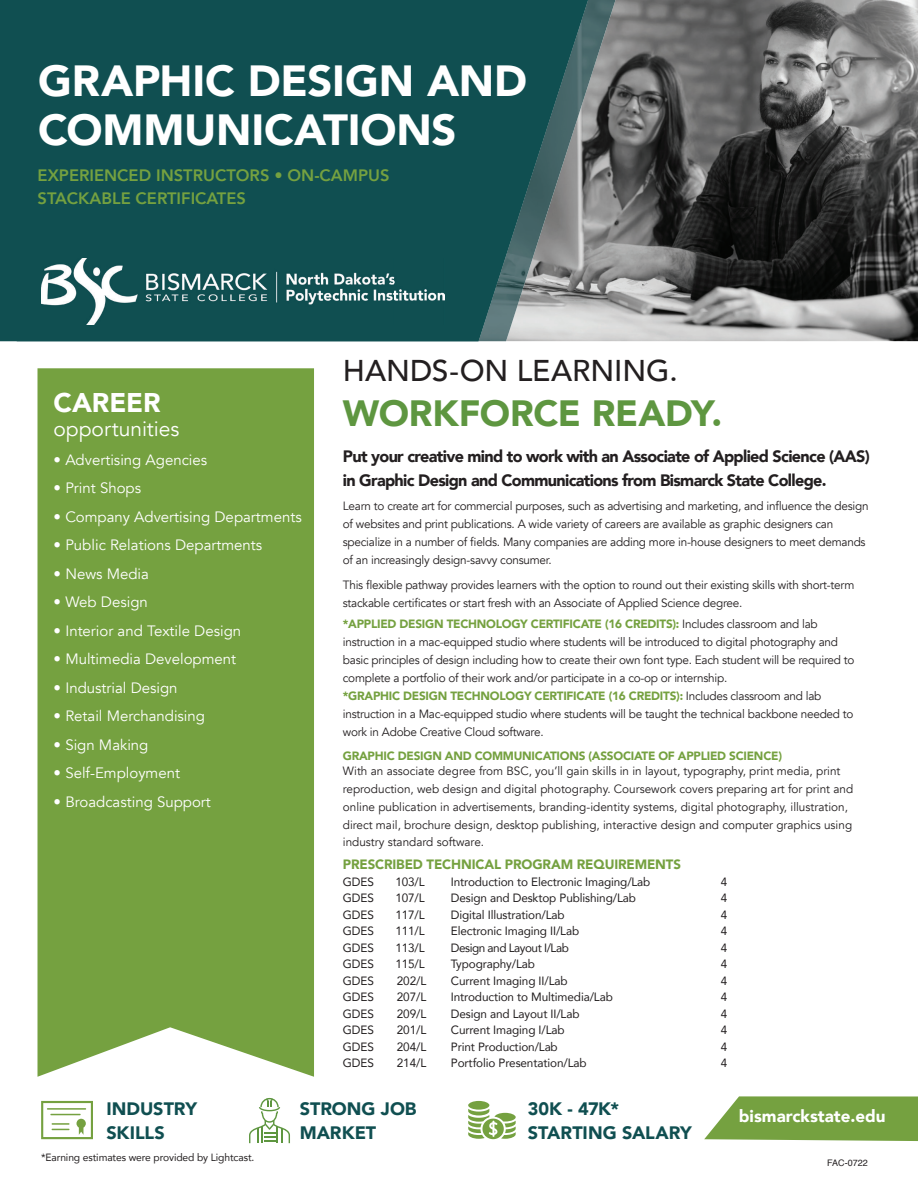
<style>
.page{position:relative;width:918px;height:1188px;background:#fff}
.page>*{position:absolute;margin:0;border:0;box-sizing:border-box;transform-origin:0 0}
.t1{font:900 43.5px/48.3px "Avenir";letter-spacing:-.005em;color:#fff}
.t2{font:900 36.45px "Avenir";letter-spacing:-.005em;color:#5e9640}
.t3{font:500 30px "Avenir";letter-spacing:-.005em;color:#231f20}
.t4{font:900 27px "Avenir";letter-spacing:-.005em;color:#fff}
.t5{font:21px "Avenir";color:#fff}
.t6{font:900 18px/24px "Avenir";color:#104f51}
.t7{font:900 16.95px "Avenir";color:#fff}
.t8{font:900 16.5px/24px "Avenir";letter-spacing:-.04em;color:#231f20}
.t9{font:800 16.5px/23.2px "Avenir";color:#75a140}
.t10{font:15px "Avenir";color:#fff}
.t11{font:900 13.5px "Avenir";letter-spacing:-.01em;color:#75a140}
.t12{font:12px/18px "Avenir";letter-spacing:-.02em;color:#231f20}
.t13{font:12px "Avenir";letter-spacing:-.01em;color:#231f20}
.t14{font:12px/18px "Avenir";color:#231f20}
.t15{font:900 12px "Avenir";letter-spacing:-.02em;color:#75a140}
.t16{font:12px "Avenir";letter-spacing:-.04em;color:#231f20}
.t17{font:10.5px "Avenir";letter-spacing:-.01em;color:#231f20}
.t18{font:9px "Helvetica";color:#231f20}
.s1{font-weight:900;color:#75a140}
</style>
<div class="page">
<div style="left:38px;top:368px;width:276px;height:709px;background:#75a140"></div>
<img style="left:616px;top:0;width:302px;height:341px">
<svg style="left:478px;top:341px;width:28px;height:1px"></svg>
<img style="left:588px;top:0;width:28px;height:341px">
<svg style="left:5px;top:0;width:583px;height:341px;background:#1b5557"></svg>
<img style="left:41px;top:258px;width:404px;height:67px">
<svg style="left:468px;top:1101px;width:48px;height:38px"></svg>
<svg style="left:704px;top:1096px;width:214px;height:45px;background:#84ab54"></svg>
<svg style="left:249px;top:1098px;width:41px;height:45px"></svg>
<svg style="left:41px;top:1101px;width:52px;height:38px"></svg>
<h1 class="t1" style="left:38px;top:56px;width:491px">GRAPHIC DESIGN AND<br>COMMUNICATIONS</h1>
<h3 class="t9" style="left:38px;top:163px;width:353px">EXPERIENCED INSTRUCTORS • ON-CAMPUS<br>STACKABLE CERTIFICATES</h3>
<h3 class="t4" style="left:53px;top:380px;width:109px">CAREER</h3>
<h3 class="t5" style="left:53px;top:416px;width:127px">opportunities</h3>
<p class="t10" style="left:53px;top:451px;width:155px">• Advertising Agencies</p>
<p class="t10" style="left:53px;top:479px;width:89px">• Print Shops</p>
<p class="t10" style="left:53px;top:508px;width:250px">• Company Advertising Departments</p>
<p class="t10" style="left:53px;top:536px;width:210px">• Public Relations Departments</p>
<p class="t10" style="left:53px;top:565px;width:97px">• News Media</p>
<p class="t10" style="left:53px;top:593px;width:96px">• Web Design</p>
<p class="t10" style="left:53px;top:622px;width:189px">• Interior and Textile Design</p>
<p class="t10" style="left:53px;top:650px;width:184px">• Multimedia Development</p>
<p class="t10" style="left:53px;top:679px;width:126px">• Industrial Design</p>
<p class="t10" style="left:53px;top:707px;width:153px">• Retail Merchandising</p>
<p class="t10" style="left:53px;top:736px;width:97px">• Sign Making</p>
<p class="t10" style="left:53px;top:764px;width:128px">• Self-Employment</p>
<p class="t10" style="left:53px;top:793px;width:159px">• Broadcasting Support</p>
<h3 class="t3" style="left:343px;top:345px;width:336px">HANDS-ON LEARNING.</h3>
<h2 class="t2" style="left:343px;top:382px;width:381px">WORKFORCE READY.</h2>
<h3 class="t8" style="left:343px;top:444px;width:529px">Put your creative mind to work with an Associate of Applied Science (AAS) in Graphic Design and Communications from Bismarck State College.</h3>
<p class="t12" style="left:343px;top:497px;width:527px">Learn to create art for commercial purposes, such as advertising and marketing, and influence the design of websites and print publications. A wide variety of careers are available as graphic designers can specialize in a number of fields. Many companies are adding more in-house designers to meet demands of an increasingly design-savvy consumer.</p>
<p class="t12" style="left:343px;top:576px;width:513px">This flexible pathway provides learners with the option to round out their existing skills with short-term stackable certificates or start fresh with an Associate of Applied Science degree.</p>
<p class="t12" style="left:343px;top:615px;width:513px"><span class="s1">*APPLIED DESIGN TECHNOLOGY CERTIFICATE (16 CREDITS):</span> Includes classroom and lab instruction in a mac-equipped studio where students will be introduced to digital photography and basic principles of design including how to create their own font type. Each student will be required to complete a portfolio of their work and/or participate in a co-op or internship.<br><span class="s1">*GRAPHIC DESIGN TECHNOLOGY CERTIFICATE (16 CREDITS):</span> Includes classroom and lab instruction in a Mac-equipped studio where students will be taught the technical backbone needed to work in Adobe Creative Cloud software.</p>
<p class="t15" style="left:343px;top:746px;width:441px">GRAPHIC DESIGN AND COMMUNICATIONS (ASSOCIATE OF APPLIED SCIENCE)</p>
<p class="t14" style="left:343px;top:762px;width:512px">With an associate degree from BSC, you’ll gain skills in in layout, typography, print media, print reproduction, web design and digital photography. Coursework covers preparing art for print and online publication in advertisements, branding-identity systems, digital photography, illustration, direct mail, brochure design, desktop publishing, interactive design and computer graphics using</p>
<p class="t14" style="left:343px;top:833px;width:143px">industry standard software.</p>
<p class="t11" style="left:343px;top:853px;width:340px">PRESCRIBED TECHNICAL PROGRAM REQUIREMENTS</p>
<p class="t13" style="left:343px;top:872px;width:33px">GDES</p>
<p class="t13" style="left:395px;top:872px;width:31px">103/L</p>
<p class="t13" style="left:451px;top:872px;width:201px">Introduction to Electronic Imaging/Lab</p>
<p class="t13" style="left:721px;top:872px;width:8px">4</p>
<p class="t13" style="left:343px;top:888px;width:33px">GDES</p>
<p class="t13" style="left:395px;top:888px;width:31px">107/L</p>
<p class="t13" style="left:451px;top:888px;width:187px">Design and Desktop Publishing/Lab</p>
<p class="t13" style="left:721px;top:888px;width:8px">4</p>
<p class="t13" style="left:343px;top:905px;width:33px">GDES</p>
<p class="t13" style="left:395px;top:905px;width:31px">117/L</p>
<p class="t13" style="left:451px;top:905px;width:115px">Digital Illustration/Lab</p>
<p class="t13" style="left:721px;top:905px;width:8px">4</p>
<p class="t13" style="left:343px;top:921px;width:33px">GDES</p>
<p class="t13" style="left:395px;top:921px;width:31px">111/L</p>
<p class="t13" style="left:451px;top:921px;width:130px">Electronic Imaging II/Lab</p>
<p class="t13" style="left:721px;top:921px;width:8px">4</p>
<p class="t13" style="left:343px;top:938px;width:33px">GDES</p>
<p class="t13" style="left:395px;top:938px;width:31px">113/L</p>
<p class="t16" style="left:451px;top:938px;width:119px">Design and Layout I/Lab</p>
<p class="t13" style="left:721px;top:938px;width:8px">4</p>
<p class="t13" style="left:343px;top:954px;width:33px">GDES</p>
<p class="t13" style="left:395px;top:954px;width:31px">115/L</p>
<p class="t13" style="left:451px;top:954px;width:86px">Typography/Lab</p>
<p class="t13" style="left:721px;top:954px;width:8px">4</p>
<p class="t13" style="left:343px;top:971px;width:33px">GDES</p>
<p class="t13" style="left:397px;top:971px;width:31px">202/L</p>
<p class="t13" style="left:451px;top:971px;width:118px">Current Imaging II/Lab</p>
<p class="t13" style="left:721px;top:971px;width:8px">4</p>
<p class="t13" style="left:343px;top:987px;width:33px">GDES</p>
<p class="t13" style="left:397px;top:987px;width:31px">207/L</p>
<p class="t13" style="left:451px;top:987px;width:164px">Introduction to Multimedia/Lab</p>
<p class="t13" style="left:721px;top:987px;width:8px">4</p>
<p class="t13" style="left:343px;top:1004px;width:33px">GDES</p>
<p class="t13" style="left:397px;top:1004px;width:31px">209/L</p>
<p class="t13" style="left:451px;top:1004px;width:130px">Design and Layout II/Lab</p>
<p class="t13" style="left:721px;top:1004px;width:8px">4</p>
<p class="t13" style="left:343px;top:1020px;width:33px">GDES</p>
<p class="t13" style="left:397px;top:1020px;width:31px">201/L</p>
<p class="t13" style="left:451px;top:1020px;width:115px">Current Imaging I/Lab</p>
<p class="t13" style="left:721px;top:1020px;width:8px">4</p>
<p class="t13" style="left:343px;top:1037px;width:33px">GDES</p>
<p class="t13" style="left:397px;top:1037px;width:31px">204/L</p>
<p class="t13" style="left:451px;top:1037px;width:108px">Print Production/Lab</p>
<p class="t13" style="left:721px;top:1037px;width:8px">4</p>
<p class="t13" style="left:343px;top:1053px;width:33px">GDES</p>
<p class="t13" style="left:397px;top:1053px;width:31px">214/L</p>
<p class="t13" style="left:451px;top:1053px;width:137px">Portfolio Presentation/Lab</p>
<p class="t13" style="left:721px;top:1053px;width:8px">4</p>
<h3 class="t6" style="left:106px;top:1096px;width:92px">INDUSTRY<br>SKILLS</h3>
<p class="t17" style="left:41px;top:1149px;width:215px">*Earning estimates were provided by Lightcast.</p>
<h3 class="t6" style="left:300px;top:1096px;width:118px">STRONG JOB<br>MARKET</h3>
<h3 class="t6" style="left:528px;top:1096px;width:166px">30K - 47K*<br>STARTING SALARY</h3>
<h3 class="t7" style="left:739px;top:1102px;width:148px">bismarckstate.edu</h3>
<p class="t18" style="left:827px;top:1155px;width:42px">FAC-0722</p>
</div>
